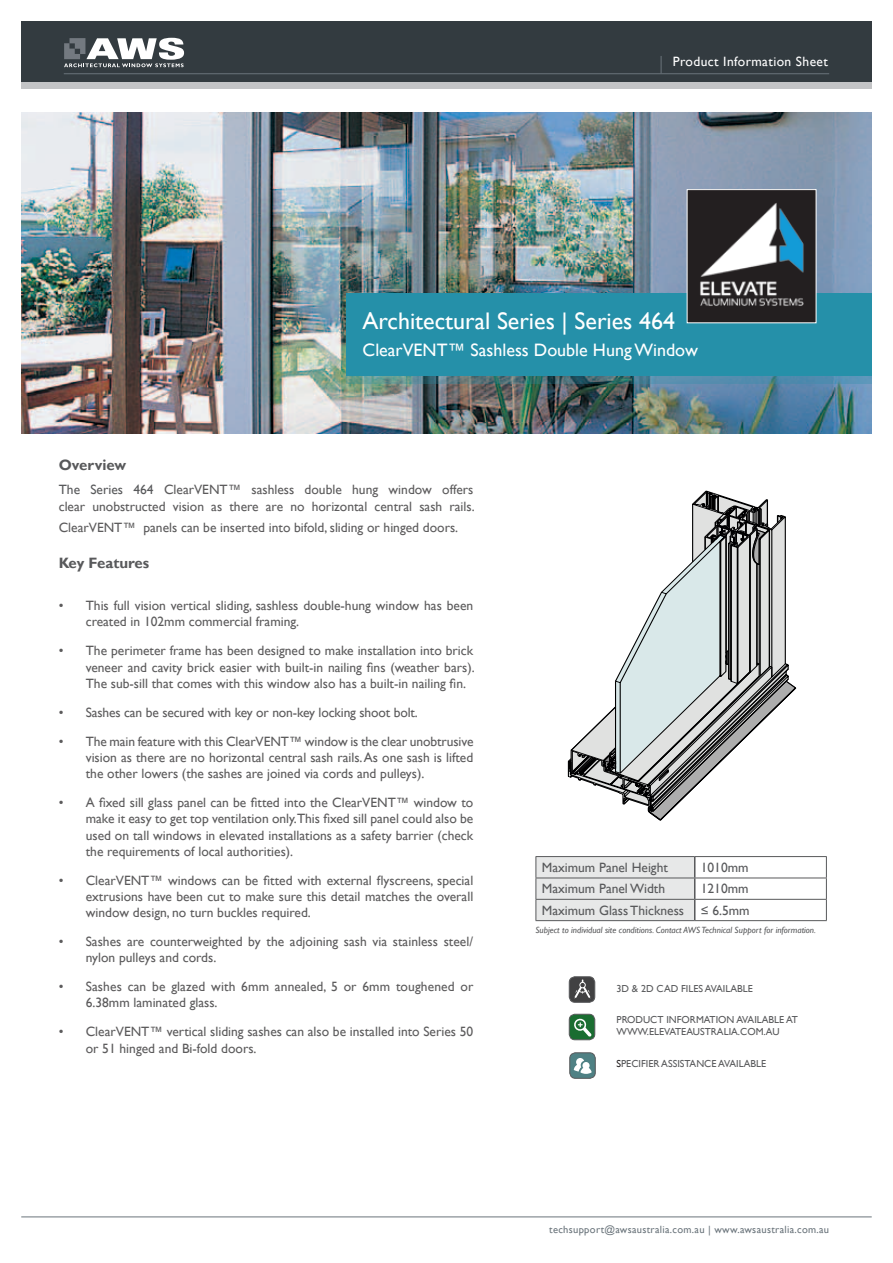
<style>
.page{position:relative;width:893px;height:1263px;background:#fff}
.page>*{position:absolute;margin:0;border:0;box-sizing:border-box;transform-origin:0 0}
.t1{font:24px "Gill Sans";color:#fff}
.t2{font:18px "Gill Sans";color:#fff}
.t3{font:700 15px "Gill Sans";color:#58595b}
.t4{font:13.5px/16.2px "Gill Sans";color:#5c5b5c}
.t5{font:13.5px/21.3px "Gill Sans";color:#58595b;text-align:right}
.t6{font:13.5px "Gill Sans";letter-spacing:.03em;color:#fff}
.t7{font:10.5px "Gill Sans";letter-spacing:.03em;color:#6a747b}
.t8{font:10.2px/12.1px "Gill Sans";color:#58595b}
.t9{font:italic 9px "Gill Sans";color:#58595b}
.s1{color:#58595b}
.s2{color:#231f20}
</style>
<div class="page">
<div style="left:21px;top:81px;width:851px;height:8px;background:#c3c4c6"></div>
<div style="left:21px;top:21px;width:851px;height:60px;background:#333b40"></div>
<svg style="left:64px;top:38px;width:120px;height:29px"></svg>
<hr style="left:64px;top:73px;width:765px;height:1px;background:#6a747b">
<svg style="left:661px;top:56px;width:1px;height:17px"></svg>
<hr style="left:21px;top:1216px;width:851px;height:1px;background:#6a747b">
<img style="left:21px;top:113px;width:851px;height:320px">
<hr style="left:695px;top:856px;width:132px;height:1px;background:#58595b">
<hr style="left:695px;top:878px;width:132px;height:1px;background:#58595b">
<svg style="left:535px;top:856px;width:160px;height:223px"></svg>
<hr style="left:695px;top:899px;width:132px;height:1px;background:#58595b">
<svg style="left:826px;top:857px;width:1px;height:63px"></svg>
<hr style="left:535px;top:920px;width:160px;height:1px;background:#58595b">
<hr style="left:695px;top:920px;width:132px;height:1px;background:#58595b">
<svg style="left:569px;top:717px;width:35px;height:71px"></svg>
<svg style="left:604px;top:491px;width:192px;height:329px"></svg>
<div style="left:347px;top:293px;width:525px;height:82px;background:#2590a9"></div>
<svg style="left:347px;top:375px;width:525px;height:8px;background:#4a8292"></svg>
<img style="left:689px;top:191px;width:125px;height:128px">
<p class="t6" style="left:673px;top:53px;width:156px">Product Information Sheet</p>
<h1 class="t1" style="left:363px;top:307px;width:314px">Architectural Series | Series 464</h1>
<h2 class="t2" style="left:363px;top:339px;width:337px">ClearVENT™ Sashless Double Hung Window</h2>
<p class="t3" style="left:59px;top:455px;width:69px">Overview</p>
<p class="t4" style="left:59px;top:482px;width:417px"><span class="s1">The Series 464</span> ClearVENT™ sashless double hung window offers clear unobstructed vision as there are no horizontal central sash rails.</p>
<p class="t4" style="left:59px;top:519px;width:401px">ClearVENT™ panels can be inserted into bifold, sliding or hinged doors.</p>
<p class="t3" style="left:59px;top:553px;width:92px">Key Features</p>
<p class="t4" style="left:86px;top:598px;width:389px;text-indent:-27px">• This full vision vertical sliding, sashless double-hung window has been created in 102mm commercial framing.</p>
<p class="t4" style="left:86px;top:643px;width:390px;text-align:justify;text-indent:-27px">• The perimeter frame has been designed to make installation into brick veneer and cavity brick easier with built-in nailing fins (weather bars).<br>The sub-sill that comes with this window also has a built-in nailing fin.</p>
<p class="t4" style="left:59px;top:704px;width:361px">• Sashes can be secured with key or non-key locking shoot bolt.</p>
<p class="t4" style="left:86px;top:733px;width:389px;text-align:justify;text-indent:-27px">• The main feature with this ClearVENT™ window is the clear unobtrusive vision as there are no horizontal central sash rails. As one sash is lifted the other lowers (the sashes are joined via cords and pulleys).</p>
<p class="t4" style="left:86px;top:795px;width:389px;text-align:justify;text-indent:-27px">• A fixed sill glass panel can be fitted into the ClearVENT™ window to make it easy to get top ventilation only.This fixed sill panel could also be used on tall windows in elevated installations as a safety barrier (check the requirements of local authorities).</p>
<p class="t4" style="left:86px;top:872px;width:389px;text-align:justify;text-indent:-27px">• ClearVENT™ windows can be fitted with external flyscreens, special extrusions have been cut to make sure this detail matches the overall window design, no turn buckles required.</p>
<p class="t4" style="left:86px;top:934px;width:389px;text-indent:-27px">• Sashes are counterweighted by the adjoining sash via stainless steel/ nylon pulleys and cords.</p>
<p class="t4" style="left:86px;top:979px;width:389px;text-indent:-27px">• Sashes can be glazed with 6mm annealed, 5 or 6mm toughened or<br>6.38mm laminated glass.</p>
<p class="t4" style="left:86px;top:1024px;width:389px;text-indent:-27px">• ClearVENT™ vertical sliding sashes can also be installed into Series 50 or 51 hinged and Bi-fold doors.</p>
<p class="t5" style="left:542px;top:857px;width:128px">Maximum Panel Height</p>
<p class="t5" style="left:701px;top:857px;width:49px">1010mm</p>
<p class="t5" style="left:542px;top:878px;width:125px">Maximum Panel Width</p>
<p class="t5" style="left:542px;top:878px;width:209px">1210mm<br>Maximum Glass Thickness ≤ 6.5mm</p>
<p class="t9" style="left:535px;top:925px;width:282px">Subject to individual site conditions. Contact AWS Technical Support for information.</p>
<p class="t8" style="left:616px;top:982px;width:138px">3D &amp; 2D CAD FILES AVAILABLE</p>
<p class="t8" style="left:616px;top:1014px;width:183px">PRODUCT INFORMATION AVAILABLE AT<br>WWW.ELEVATEAUSTRALIA.COM.AU</p>
<p class="t8" style="left:616px;top:1057px;width:151px"><span class="s2">S</span>PECIFIER ASSISTANCE AVAILABLE</p>
<p class="t7" style="left:549px;top:1224px;width:282px">techsupport@awsaustralia.com.au | www.awsaustralia.com.au</p>
</div>
